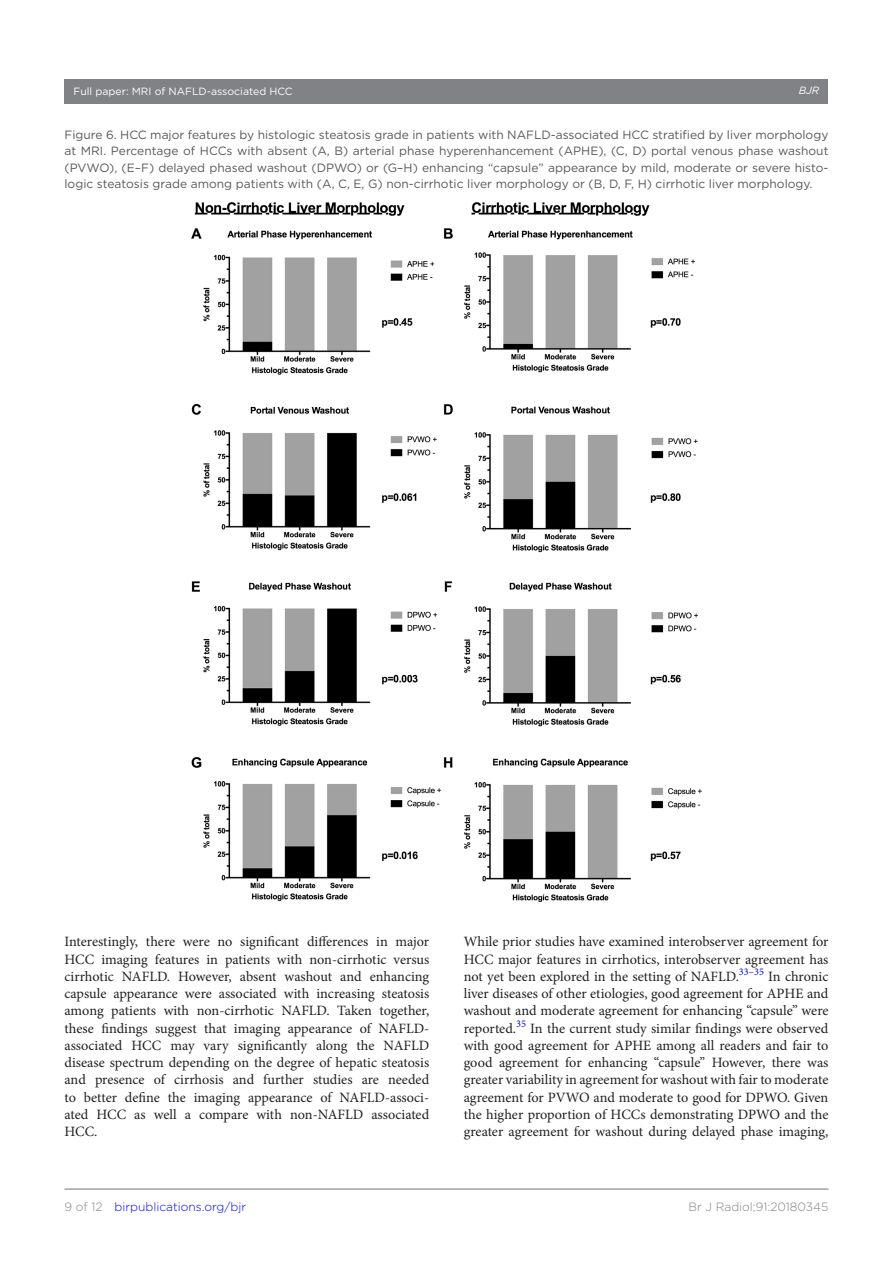
<style>
.page{position:relative;width:893px;height:1263px;background:#fff}
.page>*{position:absolute;margin:0;border:0;box-sizing:border-box;transform-origin:0 0}
.t1{font:14.25px/17.2px "Minion Pro";letter-spacing:-.005em;color:#231f20;text-align:justify}
.t2{font:12px/16.5px "Gotham";color:#57585a;text-align:justify}
.t3{font:300 12px "Gotham";color:#00f}
.t4{font:300 12px "Gotham";color:#808285}
.t5{font:10.5px "Gotham";color:#fff}
.t6{font:italic 10.5px "Gotham";color:#fff}
.s1{color:#808285}
</style>
<div class="page">
<hr style="left:64px;top:1188px;width:764px;height:2px;background:#808285">
<div style="left:64px;top:79px;width:764px;height:24px;background:#808285"></div>
<img style="left:191px;top:202px;width:511px;height:700px">
<p class="t5" style="left:74px;top:85px;width:221px">Full paper: MRI of NAFLD-associated HCC</p>
<p class="t6" style="left:799px;top:85px;width:22px">BJR</p>
<p class="t2" style="left:64px;top:126px;width:765px">Figure 6. HCC major features by histologic steatosis grade in patients with NAFLD-associated HCC stratified by liver morphology at MRI. Percentage of HCCs with absent (A, B) arterial phase hyperenhancement (APHE), (C, D) portal venous phase washout (PVWO), (E–F) delayed phased washout (DPWO) or (G–H) enhancing “capsule” appearance by mild, moderate or severe histo&shy;logic steatosis grade among patients with (A, C, E, G) non-cirrhotic liver morphology or (B, D, F, H) cirrhotic liver morphology.</p>
<p class="t1" style="left:64px;top:933px;width:366px">Interestingly, there were no significant differences in major HCC imaging features in patients with non-cirrhotic versus cirrhotic NAFLD. However, absent washout and enhancing capsule appearance were associated with increasing steatosis among patients with non-cirrhotic NAFLD. Taken together, these findings suggest that imaging appearance of NAFLD&shy;associated HCC may vary significantly along the NAFLD disease spectrum depending on the degree of hepatic steatosis and presence of cirrhosis and further studies are needed to better define the imaging appearance of NAFLD-associ&shy;ated HCC as well a compare with non-NAFLD associated HCC.</p>
<p class="t1" style="left:464px;top:933px;width:366px">While prior studies have examined interobserver agreement for HCC major features in cirrhotics, interobserver agreement has not yet been explored in the setting of NAFLD.<sup>33–35</sup> In chronic liver diseases of other etiologies, good agreement for APHE and washout and moderate agreement for enhancing “capsule” were reported.<sup>35</sup> In the current study similar findings were observed with good agreement for APHE among all readers and fair to good agreement for enhancing “capsule” However, there was greater variability in agreement for washout with fair to moderate agreement for PVWO and moderate to good for DPWO. Given the higher proportion of HCCs demonstrating DPWO and the greater agreement for washout during delayed phase imaging,</p>
<p class="t3" style="left:64px;top:1199px;width:183px"><span class="s1">9 of 12</span> birpublications.org/bjr</p>
<p class="t4" style="left:688px;top:1199px;width:141px">Br J Radiol;91:20180345</p>
</div>
